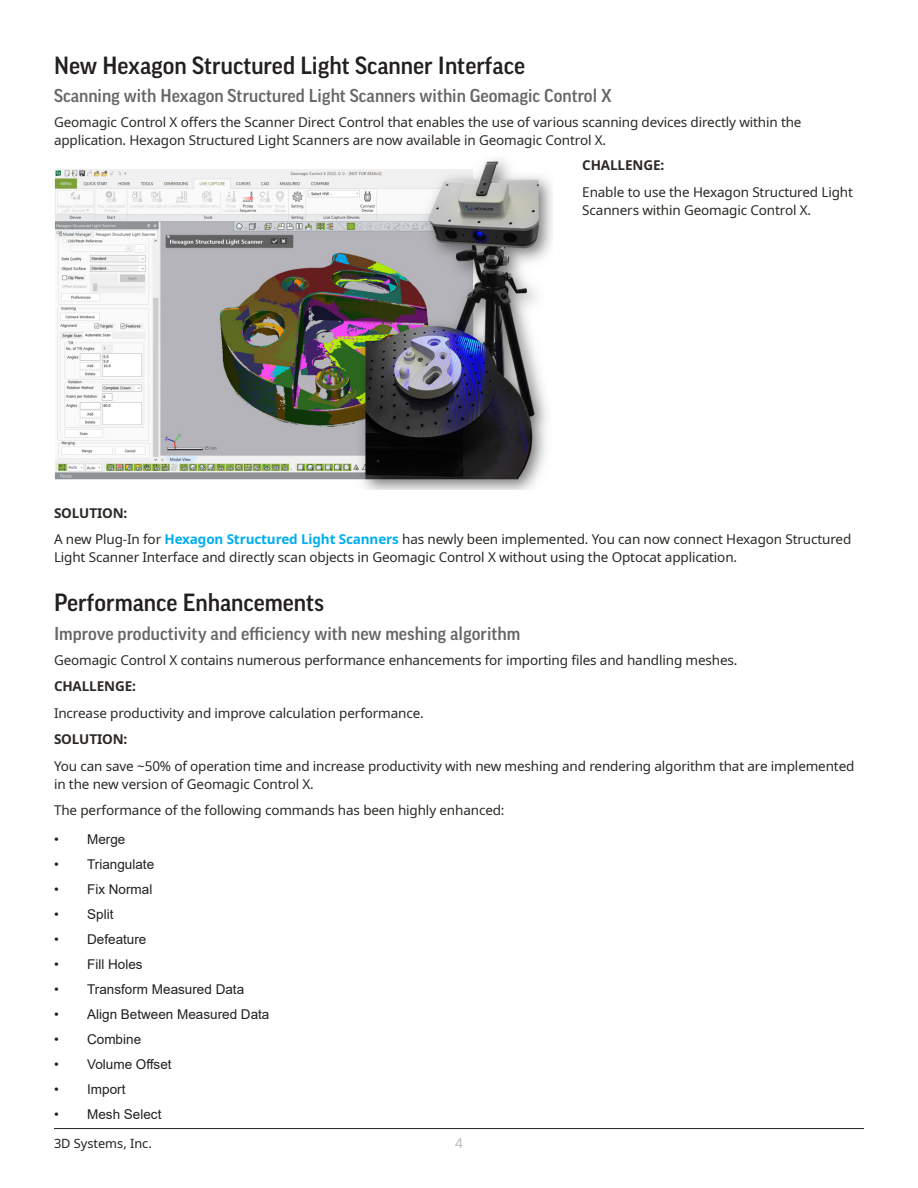
<style>
.page{position:relative;width:918px;height:1188px;background:#fff}
.page>*{position:absolute;margin:0;border:0;box-sizing:border-box;transform-origin:0 0}
.Heading_3{font:500 24px "Good Pro";color:#231f20}
.Heading_4{font:500 18px "Good Pro";color:#656666}
.t1{font:13.5px/18px "Noto Sans";letter-spacing:-.01em;color:#2b2825}
.t2{font:13.5px "Arial";color:#231f20}
.t3{font:700 13.5px "Noto Sans";letter-spacing:-.01em;color:#2b2825}
.t4{font:13.5px "Noto Sans";color:#babbbe}
.t5{font:12.75px "Noto Sans";color:#231f20}
.s1{font-weight:700;color:#00aeef}
</style>
<div class="page">
<hr style="left:54px;top:1128px;width:810px;height:1px;background:#231f20">
<img style="left:54px;top:159px;width:499px;height:330px">
<p class="Heading_3" style="left:54px;top:51px;width:473px">New Hexagon Structured Light Scanner Interface</p>
<p class="Heading_4" style="left:54px;top:85px;width:559px">Scanning with Hexagon Structured Light Scanners within Geomagic Control X</p>
<p class="t1" style="left:54px;top:113px;width:749px">Geomagic Control X offers the Scanner Direct Control that enables the use of various scanning devices directly within the application. Hexagon Structured Light Scanners are now available in Geomagic Control X.</p>
<p class="t3" style="left:582px;top:156px;width:83px">CHALLENGE:</p>
<p class="t1" style="left:582px;top:183px;width:272px">Enable to use the Hexagon Structured Light<br>Scanners within Geomagic Control X.</p>
<p class="t3" style="left:54px;top:503px;width:75px">SOLUTION:</p>
<p class="t1" style="left:54px;top:530px;width:799px">A new Plug-In for <span class="s1">Hexagon Structured Light Scanners</span> has newly been implemented. You can now connect Hexagon Structured<br>Light Scanner Interface and directly scan objects in Geomagic Control X without using the Optocat application.</p>
<p class="Heading_3" style="left:54px;top:589px;width:272px">Performance Enhancements</p>
<p class="Heading_4" style="left:54px;top:623px;width:468px">Improve productivity and efficiency with new meshing algorithm</p>
<p class="t1" style="left:54px;top:651px;width:685px">Geomagic Control X contains numerous performance enhancements for importing files and handling meshes.</p>
<p class="t3" style="left:54px;top:677px;width:83px">CHALLENGE:</p>
<p class="t1" style="left:54px;top:704px;width:371px">Increase productivity and improve calculation performance.</p>
<p class="t3" style="left:54px;top:730px;width:75px">SOLUTION:</p>
<p class="t1" style="left:54px;top:757px;width:802px">You can save ~50% of operation time and increase productivity with new meshing and rendering algorithm that are implemented in the new version of Geomagic Control X.</p>
<p class="t1" style="left:54px;top:802px;width:452px">The performance of the following commands has been highly enhanced:</p>
<p class="t2" style="left:54px;top:830px;width:73px">• Merge</p>
<p class="t2" style="left:54px;top:855px;width:102px">• Triangulate</p>
<p class="t2" style="left:54px;top:880px;width:100px">• Fix Normal</p>
<p class="t2" style="left:54px;top:905px;width:61px">• Split</p>
<p class="t2" style="left:54px;top:930px;width:94px">• Defeature</p>
<p class="t2" style="left:54px;top:955px;width:90px">• Fill Holes</p>
<p class="t2" style="left:54px;top:980px;width:192px">• Transform Measured Data</p>
<p class="t2" style="left:54px;top:1005px;width:217px">• Align Between Measured Data</p>
<p class="t2" style="left:54px;top:1030px;width:89px">• Combine</p>
<p class="t2" style="left:54px;top:1055px;width:119px">• Volume Offset</p>
<p class="t2" style="left:54px;top:1080px;width:73px">• Import</p>
<p class="t2" style="left:54px;top:1105px;width:109px">• Mesh Select</p>
<p class="t5" style="left:54px;top:1134px;width:99px">3D Systems, Inc.</p>
<p class="t4" style="left:455px;top:1134px;width:9px">4</p>
</div>
